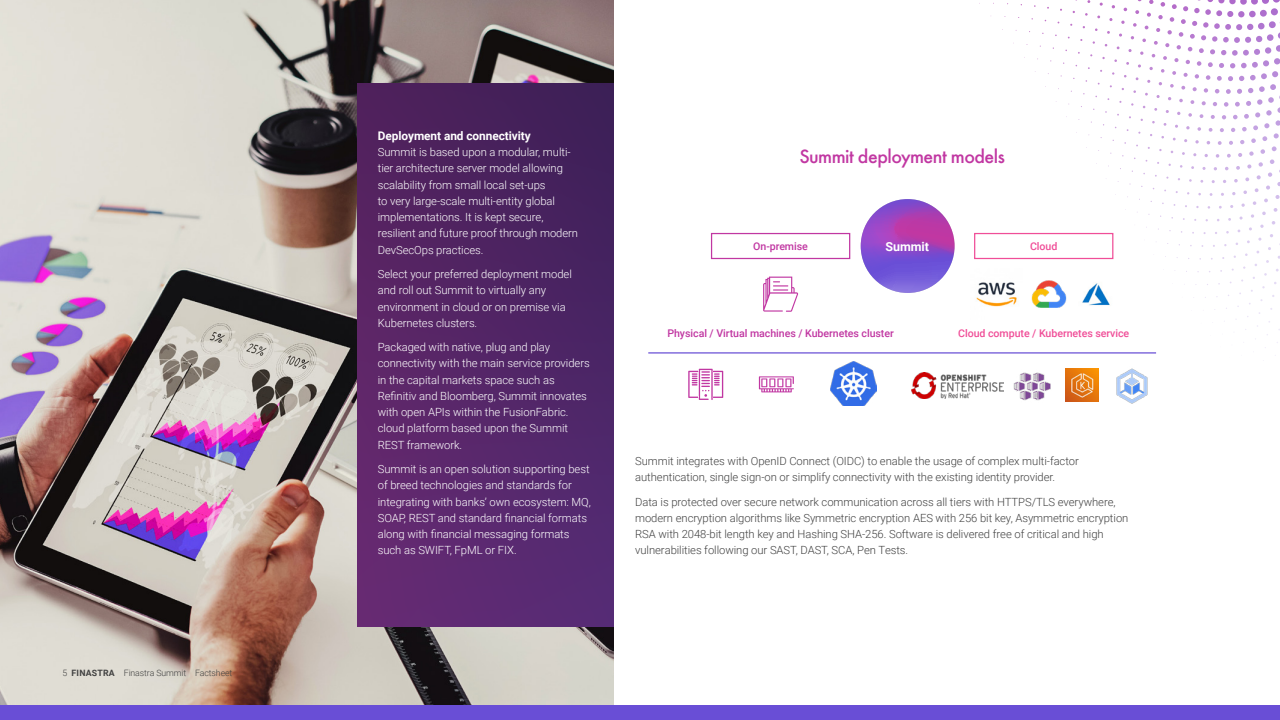
<style>
.page{position:relative;width:1280px;height:720px;background:#fff}
.page>*{position:absolute;margin:0;border:0;box-sizing:border-box;transform-origin:0 0}
.t1{font:500 20px "Futura EF";letter-spacing:-.025em;color:#c137a2}
.t2{font:700 12.5px "Roboto";letter-spacing:-.005em;color:#fff}
.t3{font:700 11.88px "Roboto";letter-spacing:-.005em;color:#fff}
.t4{font:300 11.25px/16.2px "Roboto";letter-spacing:-.005em;color:#fff}
.t5{font:300 11.25px/16.2px "Roboto";letter-spacing:-.005em;color:#414141}
.t6{font:500 10.62px "Roboto";letter-spacing:-.005em;color:#c137a2}
.t7{font:500 10.62px "Roboto";letter-spacing:-.005em;color:#f04e98}
.t8{font:300 8.75px "Roboto";letter-spacing:-.01em;color:#414141}
.s1{font-weight:700}
</style>
<div class="page">
<div style="left:0;top:705px;width:1280px;height:15px;background:#694ed6"></div>
<img style="left:0;top:0;width:613px;height:705px">
<div style="left:358px;top:84px;width:255px;height:542px;background:linear-gradient(to right,#5e2668,#492565)"></div>
<div style="left:711px;top:233px;width:139px;height:26px;border:1px solid #c137a2"></div>
<div style="left:974px;top:233px;width:139px;height:26px;border:1px solid #f04e98"></div>
<svg style="left:763px;top:277px;width:35px;height:35px"></svg>
<img style="left:976px;top:282px;width:41px;height:25px">
<img style="left:1031px;top:280px;width:36px;height:28px">
<img style="left:1082px;top:283px;width:28px;height:23px">
<hr style="left:648px;top:352px;width:508px;height:2px;background:#694fd6">
<svg style="left:688px;top:369px;width:35px;height:31px"></svg>
<svg style="left:759px;top:376px;width:35px;height:16px"></svg>
<svg style="left:1075px;top:0;width:205px;height:1px"></svg>
<img style="left:830px;top:361px;width:46px;height:45px">
<img style="left:912px;top:373px;width:91px;height:25px">
<img style="left:1065px;top:369px;width:33px;height:33px">
<img style="left:1013px;top:372px;width:38px;height:29px">
<img style="left:1116px;top:368px;width:32px;height:36px">
<svg style="left:861px;top:199px;width:94px;height:94px;background:#904bc6"></svg>
<p class="t8" style="left:62px;top:667px;width:171px">5 <span class="s1">FINASTRA</span> Finastra Summit Factsheet</p>
<p class="t3" style="left:378px;top:127px;width:155px">Deployment and connectivity</p>
<p class="t4" style="left:378px;top:144px;width:202px">Summit is based upon a modular, multi&shy;tier architecture server model allowing scalability from small local set-ups<br>to very large-scale multi-entity global implementations. It is kept secure, resilient and future proof through modern DevSecOps practices.</p>
<p class="t4" style="left:378px;top:266px;width:196px">Select your preferred deployment model and roll out Summit to virtually any environment in cloud or on premise via Kubernetes clusters.</p>
<p class="t4" style="left:378px;top:339px;width:213px">Packaged with native, plug and play connectivity with the main service providers in the capital markets space such as Refinitiv and Bloomberg, Summit innovates with open APIs within the FusionFabric. cloud platform based upon the Summit REST framework.</p>
<p class="t4" style="left:378px;top:461px;width:215px">Summit is an open solution supporting best of breed technologies and standards for integrating with banks’ own ecosystem: MQ, SOAP, REST and standard financial formats along with financial messaging formats such as SWIFT, FpML or FIX.</p>
<p class="t5" style="left:635px;top:452px;width:445px">Summit integrates with OpenID Connect (OIDC) to enable the usage of complex multi‑factor authentication, single sign-on or simplify connectivity with the existing identity provider.</p>
<h1 class="t1" style="left:799px;top:144px;width:207px">Summit deployment models</h1>
<p class="t2" style="left:885px;top:237px;width:45px">Summit</p>
<p class="t7" style="left:1030px;top:239px;width:29px">Cloud</p>
<p class="t6" style="left:753px;top:239px;width:56px">On-premise</p>
<p class="t6" style="left:667px;top:326px;width:228px">Physical / Virtual machines / Kubernetes cluster</p>
<p class="t7" style="left:958px;top:326px;width:173px">Cloud compute / Kubernetes service</p>
<p class="t5" style="left:635px;top:493px;width:495px">Data is protected over secure network communication across all tiers with HTTPS/TLS everywhere, modern encryption algorithms like Symmetric encryption AES with 256 bit key, Asymmetric encryption RSA with 2048‑bit length key and Hashing SHA‑256. Software is delivered free of critical and high vulnerabilities following our SAST, DAST, SCA, Pen Tests.</p>
</div>
